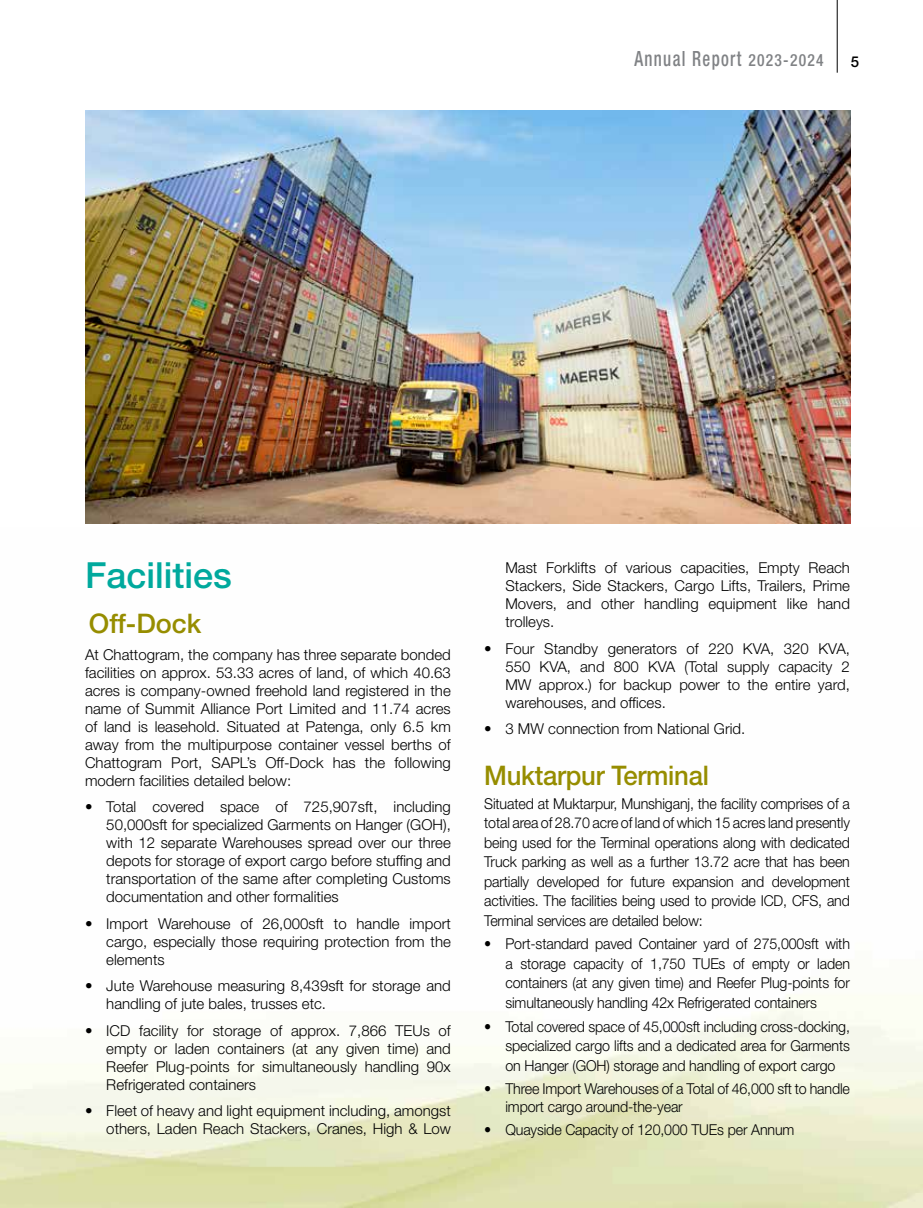
<style>
.page{position:relative;width:923px;height:1208px;background:#fff}
.page>*{position:absolute;margin:0;border:0;box-sizing:border-box;transform-origin:0 0}
.t1{font:500 36px "Helvetica Neue LT Std";color:#00a99d}
.t2{font:500 27px "Helvetica Neue LT Std";letter-spacing:-.01em;color:#968d00;scale:.95 1}
.t3{font:500 27px "Helvetica Neue LT Std";letter-spacing:-.01em;color:#968d00}
.t4{font:500 condensed 21px "Helvetica Neue LT Std";letter-spacing:.08em;color:#808285;scale:.8 1}
.t5{font:300 15px/18px "Helvetica Neue LT Std";color:#000;text-align:justify}
.t6{font:300 15px/19.5px "Helvetica Neue LT Std";color:#000;text-align:justify;scale:.95 1}
.t7{font:500 15px "Helvetica Neue LT Std";color:#000}
.s1{font-size:16.8px}
</style>
<div class="page">
<hr style="left:837px;top:0;width:1px;height:73px;background:#000">
<img style="left:85px;top:111px;width:765px;height:412px">
<h3 class="t4" style="left:634px;top:46px;width:238px">Annual Report <span class="s1">2023-2024</span></h3>
<p class="t7" style="left:850px;top:53px;width:10px">5</p>
<h1 class="t1" style="left:85px;top:554px;width:148px">Facilities</h1>
<h2 class="t3" style="left:89px;top:607px;width:114px">Off-Dock</h2>
<p class="t5" style="left:85px;top:645px;width:367px">At Chattogram, the company has three separate bonded facilities on approx. 53.33 acres of land, of which 40.63 acres is company-owned freehold land registered in the name of Summit Alliance Port Limited and 11.74 acres of land is leasehold. Situated at Patenga, only 6.5 km away from the multipurpose container vessel berths of Chattogram Port, SAPL’s Off-Dock has the following modern facilities detailed below:</p>
<p class="t5" style="left:106px;top:797px;width:346px;text-indent:-21px">• Total covered space of 725,907sft, including 50,000sft for specialized Garments on Hanger (GOH), with 12 separate Warehouses spread over our three depots for storage of export cargo before stuffing and transportation of the same after completing Customs documentation and other formalities</p>
<p class="t5" style="left:106px;top:914px;width:346px;text-indent:-21px">• Import Warehouse of 26,000sft to handle import cargo, especially those requiring protection from the elements</p>
<p class="t5" style="left:106px;top:976px;width:346px;text-indent:-21px">• Jute Warehouse measuring 8,439sft for storage and handling of jute bales, trusses etc.</p>
<p class="t5" style="left:106px;top:1021px;width:346px;text-indent:-21px">• ICD facility for storage of approx. 7,866 TEUs of empty or laden containers (at any given time) and Reefer Plug-points for simultaneously handling 90x Refrigerated containers</p>
<p class="t5" style="left:85px;top:1101px;width:367px;text-align:right">• Fleet of heavy and light equipment including, amongst others, Laden Reach Stackers, Cranes, High &amp; Low</p>
<p class="t5" style="left:505px;top:558px;width:346px">Mast Forklifts of various capacities, Empty Reach Stackers, Side Stackers, Cargo Lifts, Trailers, Prime Movers, and other handling equipment like hand trolleys.</p>
<p class="t5" style="left:505px;top:639px;width:346px;text-indent:-21px">• Four Standby generators of 220 KVA, 320 KVA, 550 KVA, and 800 KVA (Total supply capacity 2<br>MW approx.) for backup power to the entire yard, warehouses, and offices.</p>
<p class="t5" style="left:484px;top:719px;width:263px">• 3 MW connection from National Grid.</p>
<h2 class="t2" style="left:484px;top:759px;width:238px">Muktarpur Terminal</h2>
<p class="t6" style="left:484px;top:793px;width:386px">Situated at Muktarpur, Munshiganj, the facility comprises of a total area of 28.70 acre of land of which 15 acres land presently being used for the Terminal operations along with dedicated Truck parking as well as a further 13.72 acre that has been partially developed for future expansion and development activities. The facilities being used to provide ICD, CFS, and Terminal services are detailed below:</p>
<p class="t6" style="left:505px;top:934px;width:364px;text-indent:-21px">• Port-standard paved Container yard of 275,000sft with a storage capacity of 1,750 TUEs of empty or laden containers (at any given time) and Reefer Plug-points for simultaneously handling 42x Refrigerated containers</p>
<p class="t6" style="left:505px;top:1016px;width:364px;text-indent:-21px">• Total covered space of 45,000sft including cross-docking, specialized cargo lifts and a dedicated area for Garments on Hanger (GOH) storage and handling of export cargo</p>
<p class="t6" style="left:505px;top:1079px;width:364px;line-height:18px;text-indent:-21px">• Three Import Warehouses of a Total of 46,000 sft to handle import cargo around-the-year</p>
<p class="t6" style="left:484px;top:1119px;width:328px">• Quayside Capacity of 120,000 TUEs per Annum</p>
</div>
